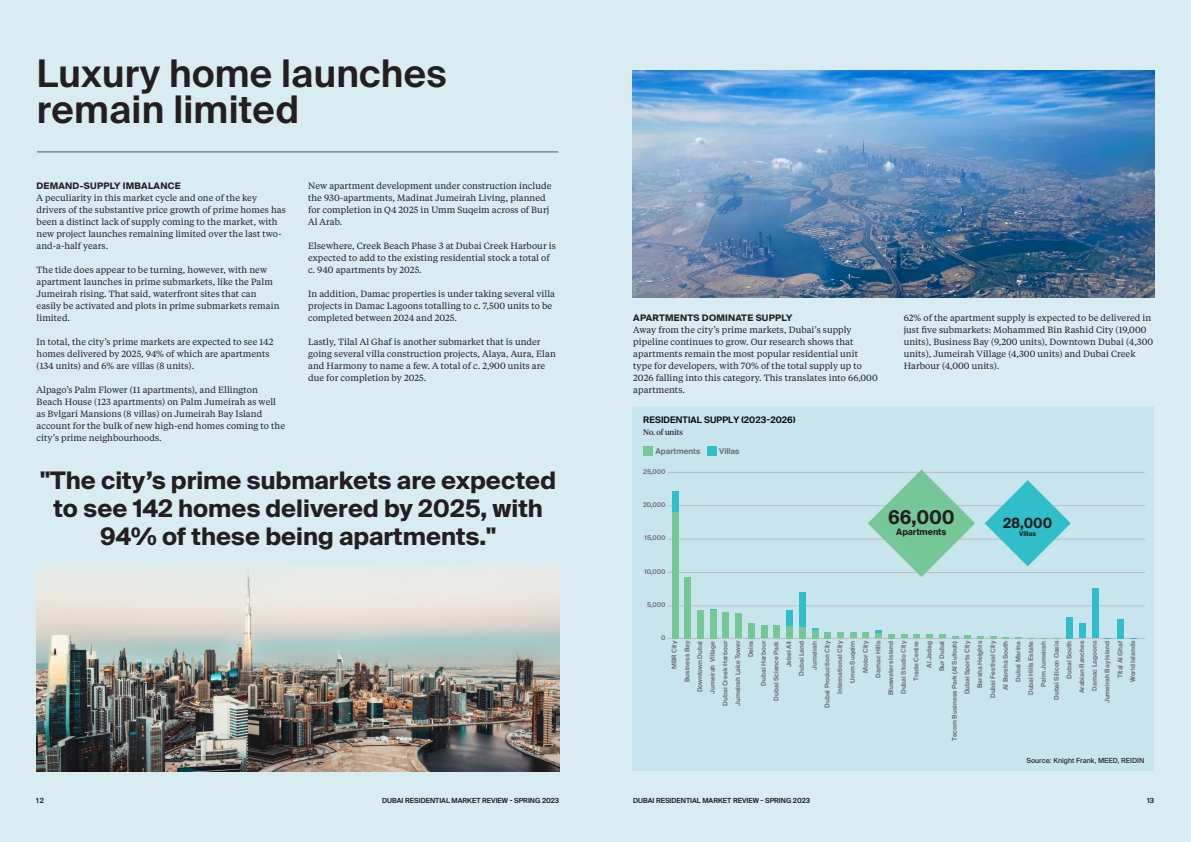
<style>
.page{position:relative;width:1191px;height:842px;background:#d4eaf0}
.page>*{position:absolute;margin:0;border:0;box-sizing:border-box;transform-origin:0 0}
.ARTICLE_BODY_COPY_1{font:600 38px/36px "Suisse Intl";letter-spacing:.005em;color:#231f20}
.ARTICLE_TITLE{font:700 24.2px/28px "Suisse Intl";color:#231f20;text-align:center}
.t1{font:700 19px "Suisse Intl";color:#231f20;scale:.95 1}
.t2{font:700 14.1px "Suisse Intl";color:#231f20;scale:.95 1}
.ARTICLE_BODY_COPY_1-2{font:9px/12px "Tiempos Text";letter-spacing:.005em;color:#231f20}
.t3{font:600 9px "Suisse Intl";letter-spacing:.01em;color:#040503}
.ARTICLE_TITLE-2{font:700 9px "Suisse Intl";letter-spacing:.025em;color:#231f20}
.ARTICLE_BODY_COPY_1-3{font:700 9px "Suisse Intl";letter-spacing:.025em;color:#231f20}
.ARTICLE_TITLE-3{font:700 9px "Suisse Intl";letter-spacing:-.005em;color:#231f20;scale:.95 1}
.t4{font:600 8px "Suisse Intl";color:#6a6b6f}
.t5{font:8px "Tiempos Headline";color:#231f20}
.t6{font:600 7px "Suisse Intl";color:#231f20}
.ARTICLE_BODY_COPY_1-4{font:7px "Suisse Intl";letter-spacing:.005em;color:#231f20}
.t7{font:700 6.7px "Suisse Intl";letter-spacing:-.005em;color:#231f20;scale:.95 1}
.t8{font:600 6.5px/12.7px "Suisse Intl";color:#6a6b6f;text-align:right}
</style>
<div class="page">
<img style="left:37px;top:567px;width:522px;height:204px">
<div style="left:632px;top:406px;width:522px;height:365px;background:#c2e1ea"></div>
<hr style="left:37px;top:152px;width:521px;height:1px;background:#57585a">
<hr style="left:668px;top:638px;width:477px;height:1px;background:#bcbdc0">
<hr style="left:668px;top:472px;width:477px;height:1px;background:#bcbdc0">
<hr style="left:668px;top:606px;width:477px;height:1px;background:#bcbdc0">
<hr style="left:668px;top:572px;width:477px;height:1px;background:#bcbdc0">
<hr style="left:668px;top:539px;width:477px;height:1px;background:#bcbdc0">
<hr style="left:668px;top:505px;width:477px;height:1px;background:#bcbdc0">
<div style="left:671px;top:491px;width:7px;height:21px;background:#30bfca"></div>
<div style="left:786px;top:610px;width:7px;height:16px;background:#30bfca"></div>
<div style="left:799px;top:593px;width:6px;height:34px;background:#30bfca"></div>
<div style="left:671px;top:512px;width:7px;height:126px;background:#76c798"></div>
<div style="left:684px;top:577px;width:7px;height:61px;background:#76c798"></div>
<div style="left:697px;top:610px;width:7px;height:28px;background:#76c798"></div>
<div style="left:710px;top:610px;width:6px;height:28px;background:#76c798"></div>
<div style="left:722px;top:612px;width:7px;height:26px;background:#76c798"></div>
<div style="left:735px;top:613px;width:7px;height:25px;background:#76c798"></div>
<div style="left:748px;top:623px;width:6px;height:15px;background:#76c798"></div>
<div style="left:760px;top:625px;width:7px;height:13px;background:#76c798"></div>
<div style="left:773px;top:625px;width:7px;height:13px;background:#76c798"></div>
<div style="left:786px;top:626px;width:7px;height:12px;background:#76c798"></div>
<div style="left:799px;top:627px;width:6px;height:11px;background:#76c798"></div>
<div style="left:811px;top:630px;width:7px;height:8px;background:#76c798"></div>
<div style="left:824px;top:632px;width:7px;height:6px;background:#76c798"></div>
<div style="left:837px;top:632px;width:7px;height:6px;background:#76c798"></div>
<svg style="left:850px;top:632px;width:6px;height:8px"></svg>
<div style="left:862px;top:632px;width:7px;height:6px;background:#76c798"></div>
<svg style="left:875px;top:630px;width:7px;height:10px"></svg>
<svg style="left:888px;top:634px;width:6px;height:6px"></svg>
<svg style="left:901px;top:634px;width:6px;height:6px"></svg>
<svg style="left:913px;top:634px;width:7px;height:6px"></svg>
<svg style="left:926px;top:634px;width:7px;height:6px"></svg>
<svg style="left:939px;top:634px;width:6px;height:6px"></svg>
<svg style="left:952px;top:636px;width:6px;height:4px"></svg>
<svg style="left:964px;top:635px;width:7px;height:5px"></svg>
<svg style="left:977px;top:636px;width:7px;height:4px"></svg>
<svg style="left:990px;top:636px;width:6px;height:4px"></svg>
<svg style="left:1002px;top:637px;width:7px;height:3px"></svg>
<svg style="left:1015px;top:637px;width:7px;height:3px"></svg>
<div style="left:1066px;top:617px;width:7px;height:21px;background:#30bfca"></div>
<div style="left:1079px;top:623px;width:6px;height:15px;background:#30bfca"></div>
<div style="left:1091px;top:588px;width:7px;height:50px;background:#30bfca"></div>
<div style="left:1117px;top:619px;width:7px;height:19px;background:#30bfca"></div>
<div style="left:643px;top:446px;width:9px;height:9px;background:#76c798"></div>
<div style="left:708px;top:446px;width:9px;height:9px;background:#30bfca"></div>
<svg style="left:984px;top:480px;width:86px;height:86px"></svg>
<svg style="left:867px;top:470px;width:108px;height:107px"></svg>
<img style="left:632px;top:71px;width:522px;height:227px">
<p class="ARTICLE_BODY_COPY_1" style="left:37px;top:56px;width:411px">Luxury home launches remain limited</p>
<p class="ARTICLE_BODY_COPY_1-3" style="left:37px;top:181px;width:146px">DEMAND-SUPPLY IMBALANCE</p>
<p class="ARTICLE_BODY_COPY_1-2" style="left:37px;top:191px;width:251px">A peculiarity in this market cycle and one of the key drivers of the substantive price growth of prime homes has been a distinct lack of supply coming to the market, with new project launches remaining limited over the last two&shy;and-a-half years.</p>
<p class="ARTICLE_BODY_COPY_1-2" style="left:37px;top:263px;width:244px">The tide does appear to be turning, however, with new apartment launches in prime submarkets, like the Palm Jumeirah rising. That said, waterfront sites that can easily be activated and plots in prime submarkets remain limited.</p>
<p class="ARTICLE_BODY_COPY_1-2" style="left:37px;top:335px;width:238px">In total, the city’s prime markets are expected to see 142 homes delivered by 2025, 94% of which are apartments (134 units) and 6% are villas (8 units).</p>
<p class="ARTICLE_BODY_COPY_1-2" style="left:37px;top:383px;width:250px">Alpago’s Palm Flower (11 apartments), and Ellington Beach House (123 apartments) on Palm Jumeirah as well as Bvlgari Mansions (8 villas) on Jumeirah Bay Island account for the bulk of new high-end homes coming to the city’s prime neighbourhoods.</p>
<p class="ARTICLE_BODY_COPY_1-2" style="left:308px;top:179px;width:245px">New apartment development under construction include the 930-apartments, Madinat Jumeirah Living, planned for completion in Q4 2025 in Umm Suqeim across of Burj Al Arab.</p>
<p class="ARTICLE_BODY_COPY_1-2" style="left:308px;top:239px;width:249px">Elsewhere, Creek Beach Phase 3 at Dubai Creek Harbour is expected to add to the existing residential stock a total of c. 940 apartments by 2025.</p>
<p class="ARTICLE_BODY_COPY_1-2" style="left:308px;top:287px;width:248px">In addition, Damac properties is under taking several villa projects in Damac Lagoons totalling to c. 7,500 units to be completed between 2024 and 2025.</p>
<p class="ARTICLE_BODY_COPY_1-2" style="left:308px;top:335px;width:249px">Lastly, Tilal Al Ghaf is another submarket that is under going several villa construction projects, Alaya, Aura, Elan and Harmony to name a few. A total of c. 2,900 units are due for completion by 2025.</p>
<p class="ARTICLE_TITLE" style="left:40px;top:467px;width:517px">"The city’s prime submarkets are expected to see 142 homes delivered by 2025, with<br>94% of these being apartments."</p>
<p class="ARTICLE_TITLE-2" style="left:633px;top:313px;width:160px">APARTMENTS DOMINATE SUPPLY</p>
<p class="ARTICLE_BODY_COPY_1-2" style="left:633px;top:323px;width:246px">Away from the city’s prime markets, Dubai’s supply pipeline continues to grow. Our research shows that apartments remain the most popular residential unit type for developers, with 70% of the total supply up to 2026 falling into this category. This translates into 66,000 apartments.</p>
<p class="t3" style="left:643px;top:415px;width:154px">RESIDENTIAL SUPPLY (2023-2026)</p>
<p class="t5" style="left:643px;top:427px;width:41px">No. of units</p>
<p class="t4" style="left:655px;top:446px;width:46px">Apartments</p>
<p class="t4" style="left:719px;top:446px;width:22px">Villas</p>
<p class="ARTICLE_BODY_COPY_1-2" style="left:903px;top:311px;width:251px">62% of the apartment supply is expected to be delivered in just five submarkets: Mohammed Bin Rashid City (19,000 units), Business Bay (9,200 units), Downtown Dubai (4,300 units), Jumeirah Village (4,300 units) and Dubai Creek Harbour (4,000 units).</p>
<p class="t8" style="left:643px;top:465px;width:24px">25,000</p>
<p class="t8" style="left:643px;top:499px;width:24px">20,000</p>
<p class="t8" style="left:644px;top:532px;width:22px">15,000</p>
<p class="t8" style="left:644px;top:565px;width:22px">10,000</p>
<p class="t8" style="left:647px;top:598px;width:20px">5,000</p>
<p class="t8" style="left:661px;top:631px;width:6px">0</p>
<p class="t1" style="left:888px;top:506px;width:72px">66,000</p>
<p class="ARTICLE_TITLE-3" style="left:896px;top:526px;width:54px">Apartments</p>
<p class="t2" style="left:1003px;top:514px;width:53px">28,000</p>
<p class="t7" style="left:1019px;top:529px;width:19px">Villas</p>
<p class="t8" style="left:668px;top:741px;width:101px;rotate:-90deg">MBR City<br>Business Bay<br>Downtown Dubai<br>Jumeirah Village<br>Dubai Creek Harbour<br>Jumeirah Lake Tower<br>Deira<br>Dubai Harbour<br>Dubai Science Park<br>Jebel Ali<br>Dubai Land<br>Jumeirah<br>Dubai Production City<br>International City<br>Umm Suqeim<br>Motor City<br>Damac Hills<br>Bluewaters Island<br>Dubai Studio City<br>Trade Centre<br>Al Jadag<br>Bur Dubai<br>Tecom Business Park (Al Sufouh)<br>Dubai Sports City<br>Barsha Heights<br>Dubai Festival City<br>Al Barsha South<br>Dubai Marina<br>Dubai Hills Estate<br>Palm Jumeirah<br>Dubai Silicon Oasis<br>Dubai South<br>Arabian Ranches<br>Damac Lagoons<br>Jumeirah Bay Island<br>Tital Al Ghaf<br>World Islands</p>
<p class="ARTICLE_BODY_COPY_1-4" style="left:1026px;top:756px;width:120px">Source: Knight Frank, MEED, REIDIN</p>
<p class="t6" style="left:36px;top:796px;width:9px">12</p>
<p class="t6" style="left:382px;top:796px;width:179px">DUBAI RESIDENTIAL MARKET REVIEW - SPRING 2023</p>
<p class="t6" style="left:633px;top:796px;width:179px">DUBAI RESIDENTIAL MARKET REVIEW - SPRING 2023</p>
<p class="t6" style="left:1147px;top:796px;width:9px">13</p>
</div>
